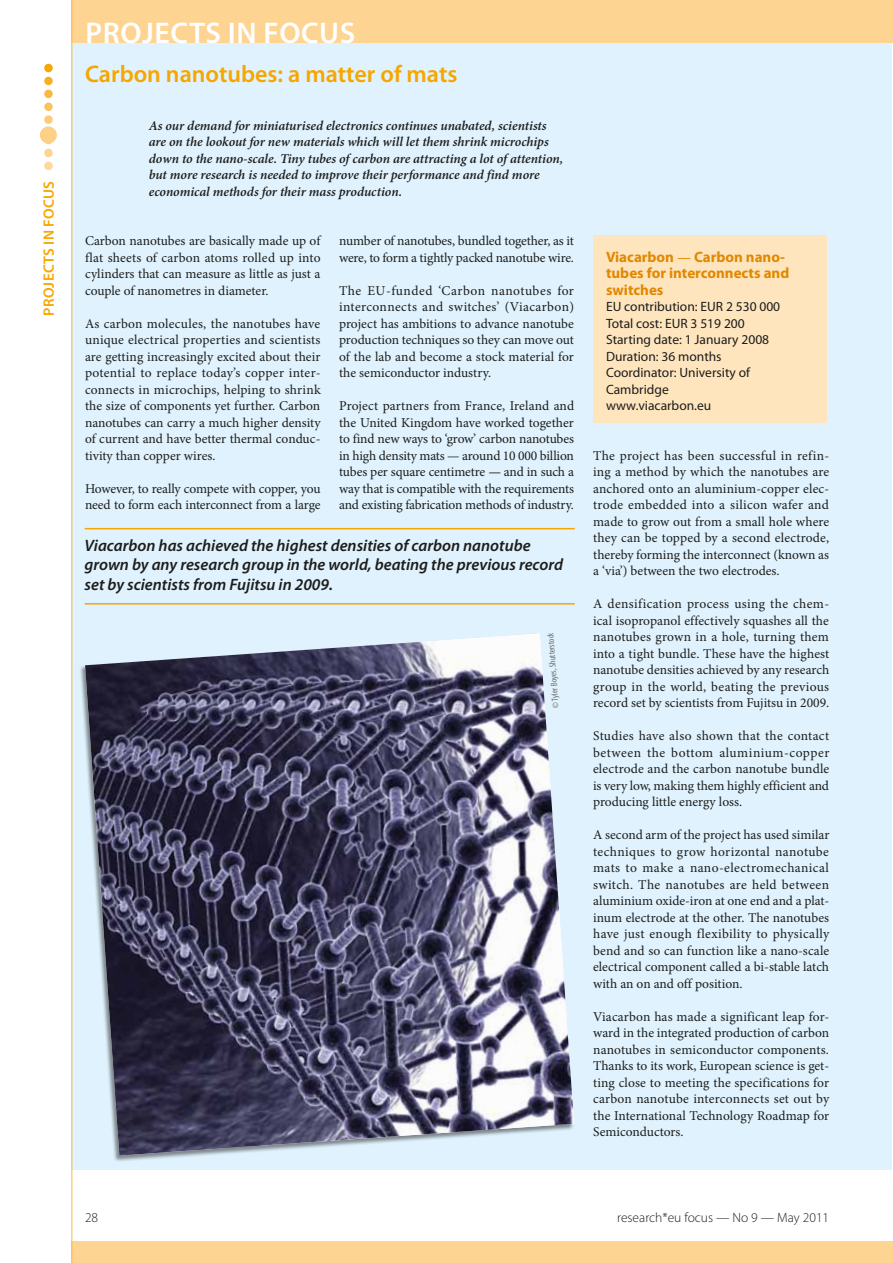
<style>
.page{position:relative;width:893px;height:1263px;background:#fff}
.page>*{position:absolute;margin:0;border:0;box-sizing:border-box;transform-origin:0 0}
.t1{font:600 30px "Myriad Pro";letter-spacing:.02em;color:#fff}
.t2{font:600 24px "Myriad Pro";color:#f7a600}
.t3{font:italic 600 16.5px/19.8px "Myriad Pro";color:#1d1d1b}
.t4{font:700 15px/16.5px "Myriad Pro";color:#e18800}
.t5{font:600 15px "Myriad Pro";letter-spacing:.02em;color:#f7a600}
.t6{font:13.5px/16.5px "Minion Pro";letter-spacing:-.005em;color:#1d1d1b;text-align:justify}
.t7{font:italic 600 13.5px/16.5px "Minion Pro";letter-spacing:-.005em;color:#1d1d1b}
.t8{font:13.5px/16.5px "Myriad Pro";color:#1d1d1b}
.t9{font:300 13.5px "Myriad Pro";color:#1d1d1b}
.t10{font:condensed 9px "Myriad Pro";color:#706f6f}
.s1{font-weight:600;font-style:italic}
.s2{font-family:"Minion Pro";font-weight:600;font-style:italic}
</style>
<div class="page">
<div style="left:71px;top:2px;width:821px;height:1167px;background:#dff2fd"></div>
<div style="left:72px;top:0;width:821px;height:43px;background:#fdd491"></div>
<div style="left:72px;top:1242px;width:821px;height:21px;background:#fdd491"></div>
<hr style="left:71px;top:0;width:1px;height:1263px;background:#fab943">
<div style="left:44px;top:64px;width:9px;height:8px;background:#f7a600;border-radius:50%"></div>
<div style="left:44px;top:77px;width:9px;height:8px;background:#f9af22;border-radius:50%"></div>
<div style="left:44px;top:90px;width:9px;height:8px;background:#fab943;border-radius:50%"></div>
<div style="left:44px;top:103px;width:9px;height:8px;background:#fbc25e;border-radius:50%"></div>
<div style="left:44px;top:115px;width:9px;height:9px;background:#fccb78;border-radius:50%"></div>
<div style="left:44px;top:149px;width:9px;height:8px;background:#fdd491;border-radius:50%"></div>
<div style="left:44px;top:162px;width:9px;height:8px;background:#fed89c;border-radius:50%"></div>
<div style="left:40px;top:126px;width:17px;height:18px;background:#fdd085;border-radius:50%"></div>
<div style="left:593px;top:235px;width:234px;height:188px;background:#fee5be"></div>
<div style="left:79px;top:633px;width:495px;height:529px;background:#1d1d1b;opacity:.5"></div>
<img style="left:85px;top:633px;width:489px;height:522px">
<hr style="left:85px;top:528px;width:490px;height:1px;background:#f7a600">
<hr style="left:85px;top:603px;width:490px;height:1px;background:#f7a600">
<p class="t5" style="left:39px;top:316px;width:137px;rotate:-90deg">projects IN FOCUS</p>
<h1 class="t1" style="left:85px;top:13px;width:272px">PROJECTS IN FOCUS</h1>
<h2 class="t2" style="left:85px;top:58px;width:374px">Carbon nanotubes: a matter of mats</h2>
<p class="t7" style="left:149px;top:117px;width:416px">As our demand for miniaturised electronics continues unabated, scientists are on the lookout for new materials which will let them shrink microchips down to the nano-scale. Tiny tubes of carbon are attracting a lot of attention, but more research is needed to improve their performance and find more economical methods for their mass production.</p>
<p class="t6" style="left:85px;top:233px;width:237px">Carbon nanotubes are basically made up of flat sheets of carbon atoms rolled up into cylinders that can measure as little as just a couple of nanometres in diameter.</p>
<p class="t6" style="left:85px;top:315px;width:237px">As carbon molecules, the nanotubes have unique electrical properties and scientists are getting increasingly excited about their potential to replace today’s copper inter&shy;connects in microchips, helping to shrink the size of components yet further. Carbon nanotubes can carry a much higher density of current and have better thermal conduc&shy;tivity than copper wires.</p>
<p class="t6" style="left:85px;top:480px;width:237px">However, to really compete with copper, you need to form each interconnect from a large</p>
<p class="t6" style="left:339px;top:233px;width:236px">number of nanotubes, bundled together, as it were, to form a tightly packed nanotube wire.</p>
<p class="t6" style="left:339px;top:282px;width:236px">The EU-funded ‘Carbon nanotubes for interconnects and switches’ (Viacarbon) project has ambitions to advance nanotube production techniques so they can move out of the lab and become a stock material for the semiconductor industry.</p>
<p class="t6" style="left:339px;top:398px;width:237px">Project partners from France, Ireland and the United Kingdom have worked together to find new ways to ‘grow’ carbon nanotubes in high density mats — around 10 000 billion tubes per square centimetre <span class="s1">—</span> and in such a way that is compatible with the requirements and existing fabrication methods of industry.</p>
<p class="t3" style="left:85px;top:535px;width:480px">Viacarbon has achieved the highest densities of carbon nanotube grown by any research group in the world, beating the previous record set by scientists from Fujitsu in 2009.</p>
<p class="t10" style="left:550px;top:708px;width:77px;rotate:-94deg">© Tyler Boyes, Shutterstock</p>
<p class="t4" style="left:606px;top:248px;width:185px">Viacarbon <span class="s2">—</span> Carbon nano&shy;tubes for interconnects and switches</p>
<p class="t8" style="left:606px;top:298px;width:176px">EU contribution: EUR 2 530 000<br>Total cost: EUR 3 519 200<br>Starting date: 1 January 2008<br>Duration: 36 months<br>Coordinator: University of<br>Cambridge<br>www.viacarbon.eu</p>
<p class="t6" style="left:593px;top:447px;width:238px">The project has been successful in refin&shy;ing a method by which the nanotubes are anchored onto an aluminium-copper elec&shy;trode embedded into a silicon wafer and made to grow out from a small hole where they can be topped by a second electrode, thereby forming the interconnect (known as a ‘via’) between the two electrodes.</p>
<p class="t6" style="left:593px;top:596px;width:238px">A densification process using the chem&shy;ical isopropanol effectively squashes all the nanotubes grown in a hole, turning them into a tight bundle. These have the highest nanotube densities achieved by any research group in the world, beating the previous record set by scientists from Fujitsu in 2009.</p>
<p class="t6" style="left:593px;top:728px;width:238px">Studies have also shown that the contact between the bottom aluminium-copper electrode and the carbon nanotube bundle is very low, making them highly efficient and producing little energy loss.</p>
<p class="t6" style="left:593px;top:827px;width:238px">A second arm of the project has used similar techniques to grow horizontal nanotube mats to make a nano-electromechanical switch. The nanotubes are held between aluminium oxide-iron at one end and a plat&shy;inum electrode at the other. The nanotubes have just enough flexibility to physically bend and so can function like a nano-scale electrical component called a bi-stable latch with an on and off position.</p>
<p class="t6" style="left:593px;top:1008px;width:238px">Viacarbon has made a significant leap for&shy;ward in the integrated production of carbon nanotubes in semiconductor components.<br>Thanks to its work, European science is get&shy;ting close to meeting the specifications for carbon nanotube interconnects set out by the International Technology Roadmap for Semiconductors.</p>
<p class="t9" style="left:85px;top:1210px;width:15px">28</p>
<p class="t9" style="left:617px;top:1210px;width:213px">research*eu focus — No 9 — May 2011</p>
</div>
